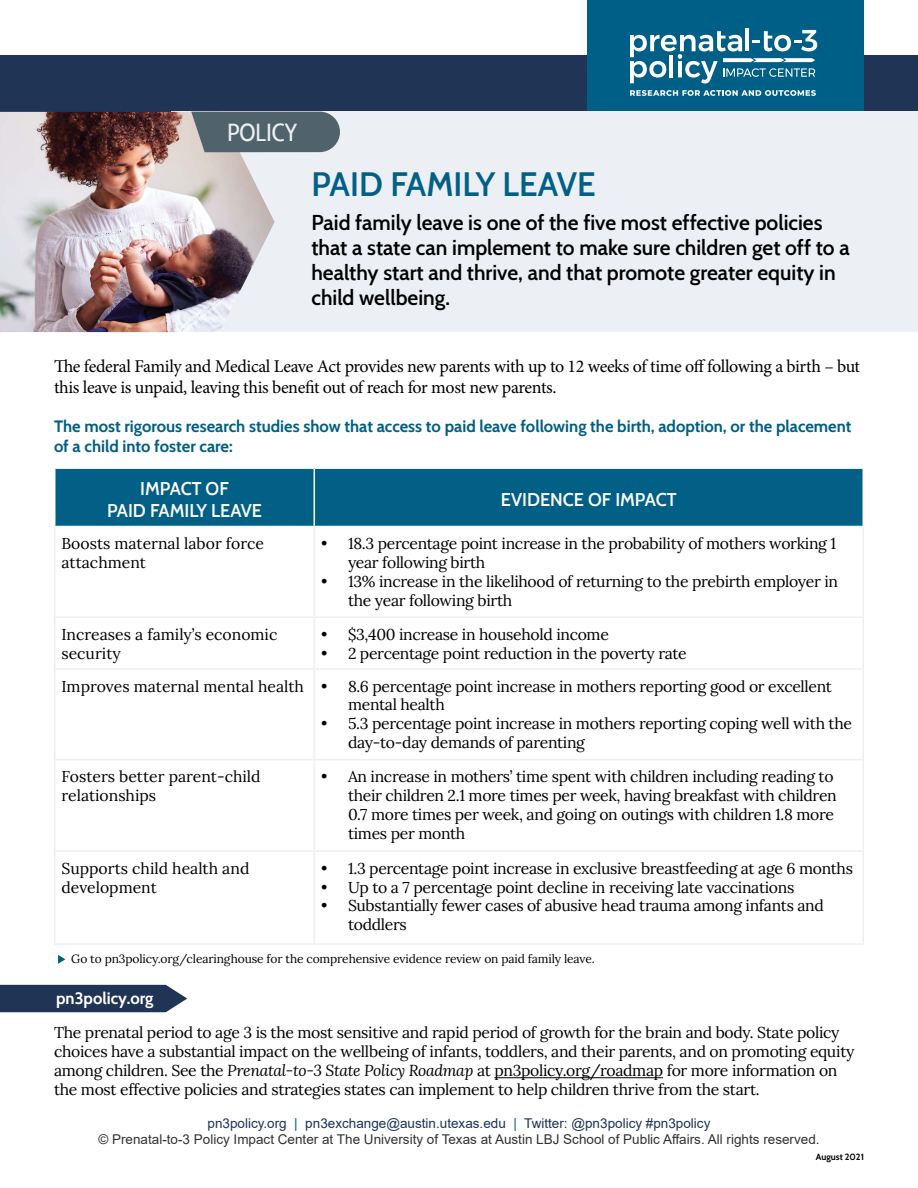
<style>
.page{position:relative;width:918px;height:1188px;background:#fff}
.page>*{position:absolute;margin:0;border:0;box-sizing:border-box;transform-origin:0 0}
.t1{font:600 33px "Cabin";color:#026086}
.t2{font:24.6px "Cabin Condensed";color:#eceff3}
.t3{font:600 21px/25.2px "Cabin";color:#000}
.t4{font:18px/21.6px "Minion Pro";letter-spacing:-.02em;color:#000}
.t5{font:600 18px/21.6px "Cabin";color:#fff;text-align:center}
.t6{font:16.5px/19.8px "Cabin";color:#005e85}
.t7{font:16.5px "Cabin";color:#fff}
.t8{font:15.75px/18.9px "Lora";letter-spacing:-.02em;color:#000}
.t9{font:15.75px/18.9px "Lora";color:#000}
.t10{font:13.5px/16.2px "Arial";color:#333232;text-align:center}
.t11{font:12px "Lora";letter-spacing:-.01em;color:#000}
.t12{font:9px "Cabin";color:#000}
.s1{font-style:italic}
.s2{color:#1d3454}
.s3{color:#026086}
</style>
<div class="page">
<div style="left:0;top:55px;width:918px;height:85px;background:#203456"></div>
<div style="left:587px;top:0;width:277px;height:145px;background:#005f86"></div>
<div style="left:172px;top:112px;width:746px;height:220px;background:#eceff3"></div>
<img style="left:0;top:112px;width:275px;height:220px">
<hr style="left:746px;top:29px;width:3px;height:22px;background:#fff">
<svg style="left:630px;top:30px;width:187px;height:54px"></svg>
<svg style="left:630px;top:90px;width:186px;height:6px"></svg>
<svg style="left:191px;top:112px;width:149px;height:40px;background:#5b6b73"></svg>
<hr style="left:494px;top:1077px;width:169px;height:1px;background:#000">
<div style="left:56px;top:469px;width:806px;height:57px;background:#026086"></div>
<hr style="left:54px;top:527px;width:2px;height:89px;background:#eceff3">
<hr style="left:314px;top:527px;width:1px;height:89px;background:#eceff3">
<hr style="left:862px;top:527px;width:2px;height:89px;background:#eceff3">
<hr style="left:54px;top:616px;width:260px;height:2px;background:#eceff3">
<hr style="left:54px;top:618px;width:2px;height:50px;background:#eceff3">
<hr style="left:314px;top:616px;width:550px;height:2px;background:#eceff3">
<hr style="left:314px;top:618px;width:1px;height:50px;background:#eceff3">
<hr style="left:862px;top:618px;width:2px;height:50px;background:#eceff3">
<hr style="left:54px;top:668px;width:260px;height:2px;background:#eceff3">
<hr style="left:54px;top:670px;width:2px;height:89px;background:#eceff3">
<hr style="left:314px;top:668px;width:550px;height:2px;background:#eceff3">
<hr style="left:314px;top:670px;width:1px;height:89px;background:#eceff3">
<hr style="left:862px;top:670px;width:2px;height:89px;background:#eceff3">
<hr style="left:54px;top:759px;width:260px;height:1px;background:#eceff3">
<hr style="left:54px;top:760px;width:2px;height:90px;background:#eceff3">
<hr style="left:314px;top:759px;width:550px;height:1px;background:#eceff3">
<hr style="left:314px;top:760px;width:1px;height:90px;background:#eceff3">
<hr style="left:862px;top:760px;width:2px;height:90px;background:#eceff3">
<hr style="left:54px;top:850px;width:260px;height:2px;background:#eceff3">
<hr style="left:54px;top:852px;width:2px;height:91px;background:#eceff3">
<hr style="left:314px;top:850px;width:550px;height:2px;background:#eceff3">
<hr style="left:314px;top:852px;width:1px;height:91px;background:#eceff3">
<hr style="left:862px;top:852px;width:2px;height:91px;background:#eceff3">
<hr style="left:54px;top:943px;width:260px;height:2px;background:#eceff3">
<hr style="left:314px;top:943px;width:550px;height:2px;background:#eceff3">
<hr style="left:54px;top:467px;width:260px;height:2px;background:#fbfcfc">
<hr style="left:54px;top:469px;width:2px;height:57px;background:#fbfcfc">
<hr style="left:314px;top:467px;width:550px;height:2px;background:#fbfcfc">
<hr style="left:314px;top:469px;width:1px;height:57px;background:#fbfcfc">
<hr style="left:862px;top:469px;width:2px;height:57px;background:#fbfcfc">
<hr style="left:54px;top:526px;width:260px;height:1px;background:#fbfcfc">
<hr style="left:314px;top:526px;width:550px;height:1px;background:#fbfcfc">
<div style="left:0;top:985px;width:187px;height:27px;background:#203456"></div>
<svg style="left:58px;top:955px;width:7px;height:9px"></svg>
<h2 class="t2" style="left:227px;top:114px;width:72px">POLICY</h2>
<h1 class="t1" style="left:311px;top:159px;width:286px">PAID FAMILY LEAVE</h1>
<h3 class="t3" style="left:311px;top:208px;width:540px">Paid family leave is one of the five most effective policies that a state can implement to make sure children get off to a healthy start and thrive, and that promote greater equity in child wellbeing.</h3>
<p class="t4" style="left:54px;top:355px;width:808px">The federal Family and Medical Leave Act provides new parents with up to 12 weeks of time off following a birth – but this leave is unpaid, leaving this benefit out of reach for most new parents.</p>
<p class="t6" style="left:54px;top:415px;width:799px">The most rigorous research studies show that access to paid leave following the birth, adoption, or the placement of a child into foster care:</p>
<p class="t5" style="left:107px;top:477px;width:156px">IMPACT OF<br>PAID FAMILY LEAVE</p>
<p class="t5" style="left:501px;top:488px;width:177px">EVIDENCE OF IMPACT</p>
<p class="t9" style="left:62px;top:533px;width:204px">Boosts maternal labor force attachment</p>
<p class="t8" style="left:348px;top:533px;width:490px;text-indent:-27px">• 18.3 percentage point increase in the probability of mothers working 1 year following birth</p>
<p class="t8" style="left:348px;top:571px;width:492px;text-indent:-27px">• 13% increase in the likelihood of returning to the prebirth employer in the year following birth</p>
<p class="t9" style="left:62px;top:624px;width:217px">Increases a family’s economic security</p>
<p class="t8" style="left:321px;top:624px;width:289px">• $3,400 increase in household income</p>
<p class="t8" style="left:62px;top:636px;width:627px;line-height:33px;text-indent:260px">• 2 percentage point reduction in the poverty rate<br>Improves maternal mental health •</p>
<p class="t8" style="left:348px;top:675px;width:485px">8.6 percentage point increase in mothers reporting good or excellent mental health</p>
<p class="t8" style="left:348px;top:713px;width:506px;text-indent:-27px">• 5.3 percentage point increase in mothers reporting coping well with the day-to-day demands of parenting</p>
<p class="t9" style="left:62px;top:766px;width:201px">Fosters better parent-child relationships</p>
<p class="t8" style="left:348px;top:766px;width:490px;text-indent:-27px">• An increase in mothers’ time spent with children including reading to their children 2.1 more times per week, having breakfast with children 0.7 more times per week, and going on outings with children 1.8 more times per month</p>
<p class="t9" style="left:62px;top:858px;width:189px">Supports child health and development</p>
<p class="t8" style="left:321px;top:858px;width:533px">• 1.3 percentage point increase in exclusive breastfeeding at age 6 months</p>
<p class="t8" style="left:321px;top:876px;width:475px">• Up to a 7 percentage point decline in receiving late vaccinations</p>
<p class="t8" style="left:348px;top:895px;width:477px;text-indent:-27px">• Substantially fewer cases of abusive head trauma among infants and toddlers</p>
<p class="t11" style="left:71px;top:950px;width:525px">Go to pn3policy.org/clearinghouse for the comprehensive evidence review on paid family leave.</p>
<p class="t7" style="left:56px;top:985px;width:99px">pn3policy.org</p>
<p class="t8" style="left:54px;top:1022px;width:802px">The prenatal period to age 3 is the most sensitive and rapid period of growth for the brain and body. State policy choices have a substantial impact on the wellbeing of infants, toddlers, and their parents, and on promoting equity among children. See the <span class="s1">Prenatal-to-3 State Policy Roadmap</span> at pn3policy.org/roadmap for more information on the most effective policies and strategies states can implement to help children thrive from the start.</p>
<p class="t10" style="left:98px;top:1115px;width:723px"><span class="s2">pn3policy.org</span> <span class="s3">|</span> <span class="s2">pn3exchange@austin.utexas.edu</span> <span class="s3">|</span> <span class="s2">Twitter: @pn3policy #pn3policy<br></span>© Prenatal-to-3 Policy Impact Center at The University of Texas at Austin LBJ School of Public Affairs. All rights reserved.</p>
<p class="t12" style="left:816px;top:1150px;width:50px">August 2021</p>
</div>
